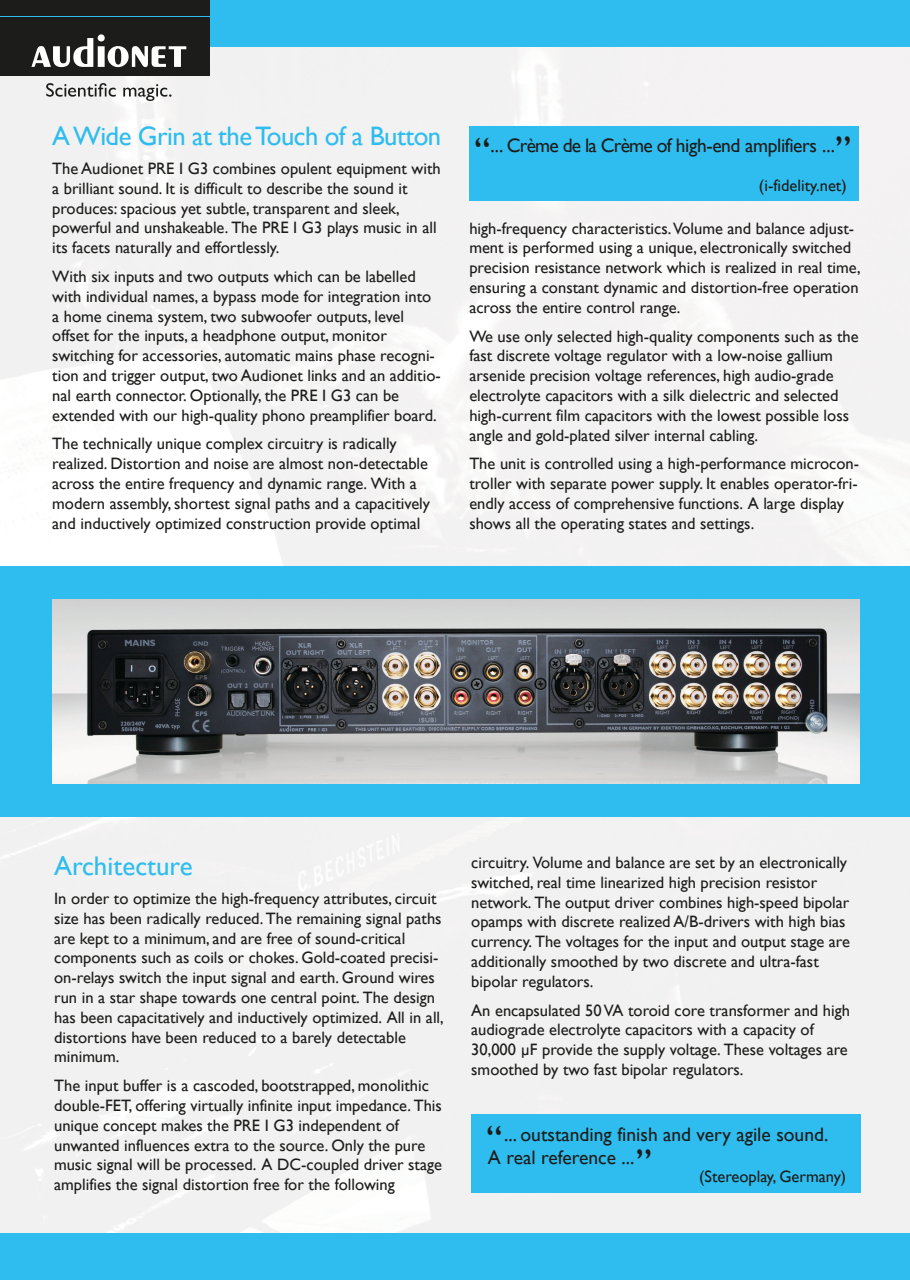
<style>
.page{position:relative;width:910px;height:1280px;background:#fff}
.page>*{position:absolute;margin:0;border:0;box-sizing:border-box;transform-origin:0 0}
.t1{font:37.5px "Gill Sans";color:#1c1c1b}
.t2{font:27px "Gill Sans";color:#2ebdee}
.t3{font:26.7px "Gill Sans";letter-spacing:-.02em;color:#2ebdee}
.t4{font:19.5px/23.4px "Gill Sans";color:#1c1c1b}
.t5{font:19.5px "Gill Sans";letter-spacing:-.02em;color:#1c1c1b}
.t6{font:16.5px/19.8px "Gill Sans";color:#1c1c1b}
</style>
<div class="page">
<img style="left:0;top:47px;width:910px;height:1186px">
<div style="left:9px;top:0;width:901px;height:47px;background:#2ebdee"></div>
<div style="left:0;top:1233px;width:910px;height:47px;background:#2ebdee"></div>
<div style="left:0;top:566px;width:910px;height:251px;background:#2ebdee"></div>
<div style="left:470px;top:126px;width:389px;height:75px;background:#2ebdee"></div>
<div style="left:0;top:0;width:209px;height:75px;background:#1c1c1b"></div>
<svg style="left:31px;top:34px;width:155px;height:33px"></svg>
<hr style="left:0;top:16px;width:209px;height:1px;background:#2ebdee">
<svg style="left:46px;top:83px;width:70px;height:14px"></svg>
<svg style="left:123px;top:84px;width:49px;height:17px"></svg>
<img style="left:53px;top:600px;width:807px;height:183px">
<div style="left:471px;top:1114px;width:390px;height:79px;background:#2ebdee"></div>
<h3 class="t3" style="left:52px;top:120px;width:391px">A Wide Grin at the Touch of a Button</h3>
<h1 class="t1" style="left:835px;top:107px;width:18px">„</h1>
<p class="t6" style="left:52px;top:158px;width:390px">The Audionet PRE I G3 combines opulent equipment with a brilliant sound. It is difficult to describe the sound it produces: spacious yet subtle, transparent and sleek, powerful and unshakeable. The PRE I G3 plays music in all its facets naturally and effortlessly.</p>
<p class="t6" style="left:52px;top:266px;width:390px">With six inputs and two outputs which can be labelled with individual names, a bypass mode for integration into a home cinema system, two subwoofer outputs, level offset for the inputs, a headphone output, monitor switching for accessories, automatic mains phase recogni&shy;tion and trigger output, two Audionet links and an additio&shy;nal earth connector. Optionally, the PRE I G3 can be extended with our high-quality phono preamplifier board.</p>
<p class="t6" style="left:52px;top:434px;width:379px">The technically unique complex circuitry is radically realized. Distortion and noise are almost non-detectable across the entire frequency and dynamic range. With a modern assembly, shortest signal paths and a capacitively and inductively optimized construction provide optimal</p>
<h1 class="t1" style="left:474px;top:130px;width:18px">“</h1>
<p class="t5" style="left:490px;top:134px;width:346px">... Crème de la Crème of high-end amplifiers ...</p>
<p class="t6" style="left:759px;top:175px;width:89px">(i-fidelity.net)</p>
<p class="t6" style="left:469px;top:218px;width:393px">high-frequency characteristics.Volume and balance adjust&shy;ment is performed using a unique, electronically switched precision resistance network which is realized in real time, ensuring a constant dynamic and distortion-free operation across the entire control range.</p>
<p class="t6" style="left:469px;top:326px;width:391px">We use only selected high-quality components such as the fast discrete voltage regulator with a low-noise gallium arsenide precision voltage references, high audio-grade electrolyte capacitors with a silk dielectric and selected high-current film capacitors with the lowest possible loss angle and gold-plated silver internal cabling.</p>
<p class="t6" style="left:469px;top:454px;width:391px">The unit is controlled using a high-performance microcon&shy;troller with separate power supply. It enables operator-fri&shy;endly access of comprehensive functions. A large display shows all the operating states and settings.</p>
<h2 class="t2" style="left:54px;top:850px;width:140px">Architecture</h2>
<p class="t6" style="left:54px;top:888px;width:391px">In order to optimize the high-frequency attributes, circuit size has been radically reduced. The remaining signal paths are kept to a minimum, and are free of sound-critical components such as coils or chokes. Gold-coated precisi&shy;on-relays switch the input signal and earth. Ground wires run in a star shape towards one central point. The design has been capacitatively and inductively optimized. All in all, distortions have been reduced to a barely detectable minimum.</p>
<p class="t6" style="left:54px;top:1075px;width:389px">The input buffer is a cascoded, bootstrapped, monolithic double-FET, offering virtually infinite input impedance. This unique concept makes the PRE I G3 independent of unwanted influences extra to the source. Only the pure music signal will be processed. A DC-coupled driver stage amplifies the signal distortion free for the following</p>
<p class="t6" style="left:471px;top:852px;width:380px">circuitry. Volume and balance are set by an electronically switched, real time linearized high precision resistor network. The output driver combines high-speed bipolar opamps with discrete realized A/B-drivers with high bias currency. The voltages for the input and output stage are additionally smoothed by two discrete and ultra-fast bipolar regulators.</p>
<p class="t6" style="left:471px;top:1000px;width:380px">An encapsulated 50 VA toroid core transformer and high audiograde electrolyte capacitors with a capacity of 30,000 µF provide the supply voltage. These voltages are smoothed by two fast bipolar regulators.</p>
<h1 class="t1" style="left:487px;top:1117px;width:18px">“</h1>
<p class="t4" style="left:488px;top:1122px;width:342px;text-indent:16px">... outstanding finish and very agile sound.<br>A real reference ...</p>
<h1 class="t1" style="left:635px;top:1119px;width:18px">„</h1>
<p class="t6" style="left:699px;top:1166px;width:149px">(Stereoplay, Germany)</p>
</div>
